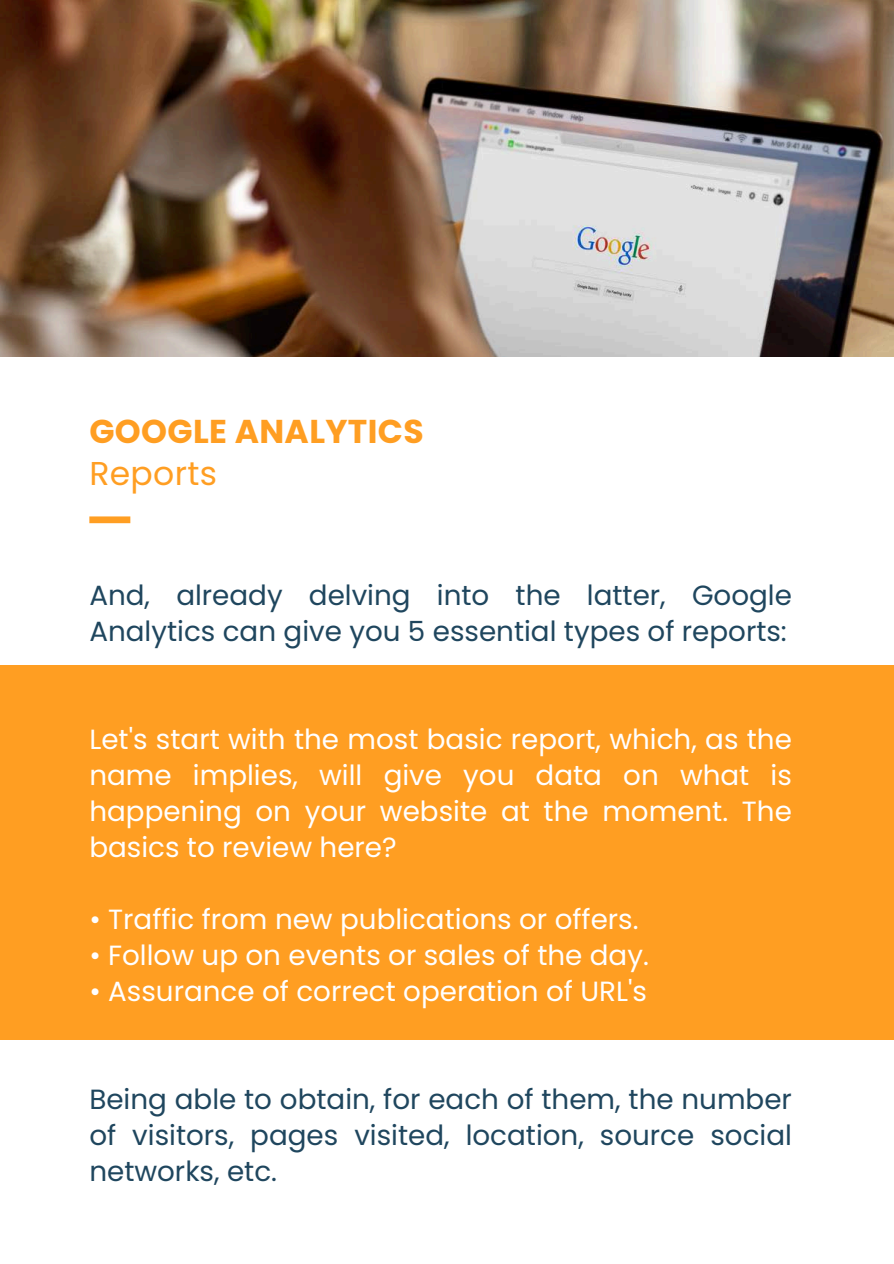
<style>
.page{position:relative;width:894px;height:1264px;background:#fff}
.page>*{position:absolute;margin:0;border:0;box-sizing:border-box;transform-origin:0 0}
.t1{font:700 33px "Poppins";letter-spacing:.01em;color:#ff9e22}
.t2{font:33px "Poppins";letter-spacing:.01em;color:#ff9e22}
.t3{font:27.75px/36px "Poppins";color:#fff;text-align:justify}
.t4{font:27.75px/36px "Poppins";color:#1f465e}
</style>
<div class="page">
<img style="left:0;top:0;width:893px;height:357px">
<div style="left:0;top:665px;width:893px;height:374px;background:#ff9e22"></div>
<div style="left:89px;top:516px;width:41px;height:7px;background:#ff9e22"></div>
<p class="t1" style="left:89px;top:408px;width:336px">GOOGLE ANALYTICS</p>
<p class="t2" style="left:89px;top:450px;width:129px">Reports</p>
<p class="t4" style="left:89px;top:577px;width:704px">And, already delving into the latter, Google<br>Analytics can give you 5 essential types of reports:</p>
<p class="t3" style="left:89px;top:721px;width:704px">Let's start with the most basic report, which, as the name implies, will give you data on what is happening on your website at the moment. The basics to review here?</p>
<p class="t3" style="left:89px;top:901px;width:550px">• Traffic from new publications or offers.</p>
<p class="t3" style="left:89px;top:937px;width:561px">• Follow up on events or sales of the day.</p>
<p class="t3" style="left:89px;top:973px;width:559px">• Assurance of correct operation of URL's</p>
<p class="t4" style="left:89px;top:1081px;width:704px;text-align:justify">Being able to obtain, for each of them, the number of visitors, pages visited, location, source social networks, etc.</p>
</div>
